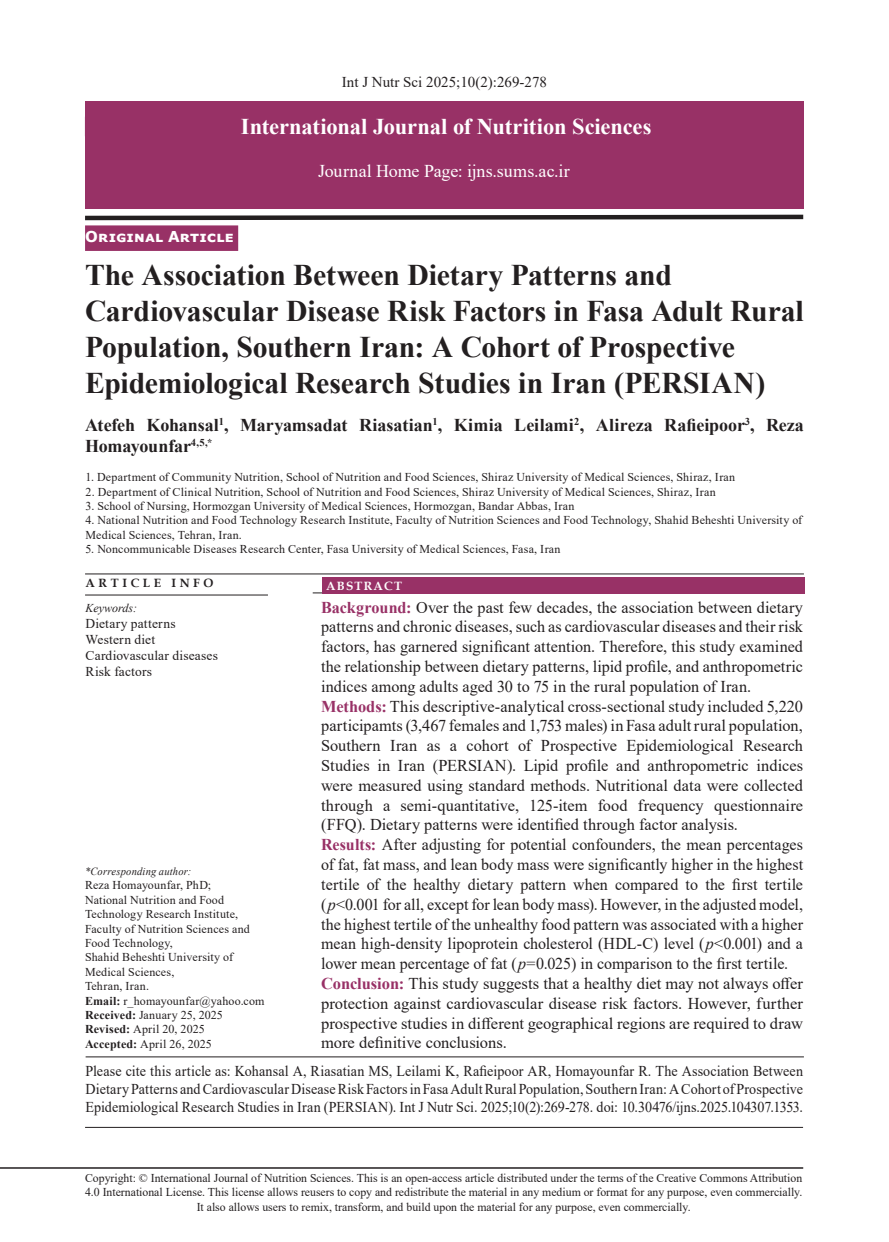
<style>
.page{position:relative;width:889px;height:1242px;background:#fff}
.page>*{position:absolute;margin:0;border:0;box-sizing:border-box;transform-origin:0 0}
.t1{font:700 30px/36px "Times New Roman";letter-spacing:-.005em;color:#231f20}
.t2{font:700 22.5px "Times New Roman";letter-spacing:-.005em;color:#fff}
.t3{font:700 18px/21px "Times New Roman";color:#231f20}
.t4{font:18px "Times New Roman";color:#fff}
.t5{font:16.5px/19.8px "Times New Roman";color:#231f20}
.t6{font:15px/18px "Times New Roman";color:#231f20;text-align:justify;scale:.94 1}
.t7{font:15px "Times New Roman";color:#231f20}
.t8{font:700 15px "Verdana";letter-spacing:.01em;color:#fff}
.t9{font:13.5px/16.2px "Times New Roman";letter-spacing:.015em;color:#231f20}
.t10{font:12px/14.4px "Times New Roman";letter-spacing:.005em;color:#231f20}
.t11{font:700 12px "Book Antiqua";letter-spacing:.3em;color:#231f20}
.t12{font:italic 12px "Times New Roman";color:#231f20}
.t13{font:700 12px "Book Antiqua";letter-spacing:.1em;color:#fff}
.t14{font:italic 10.95px "Times New Roman";letter-spacing:.015em;color:#231f20;scale:.96 1}
.s1{font-weight:700;color:#983166}
.s2{font-style:italic}
.s3{font-weight:700}
</style>
<div class="page">
<hr style="left:0;top:1167px;width:803px;height:1px;background:#231f20">
<hr style="left:85px;top:573px;width:719px;height:1px;background:#231f20">
<hr style="left:85px;top:594px;width:183px;height:1px;background:#231f20">
<div style="left:85px;top:225px;width:153px;height:26px;background:#983166"></div>
<hr style="left:313px;top:592px;width:491px;height:1px;background:#231f20">
<div style="left:322px;top:577px;width:482px;height:16px;background:#983166"></div>
<hr style="left:86px;top:1056px;width:718px;height:1px;background:#231f20">
<div style="left:85px;top:101px;width:718px;height:107px;background:#983166"></div>
<svg style="left:85px;top:214px;width:719px;height:7px"></svg>
<hr style="left:85px;top:1127px;width:718px;height:1px;background:#231f20">
<p class="t7" style="left:342px;top:71px;width:206px">Int J Nutr Sci 2025;10(2):269-278</p>
<h2 class="t2" style="left:241px;top:110px;width:412px">International Journal of Nutrition Sciences</h2>
<p class="t4" style="left:318px;top:158px;width:253px">Journal Home Page: ijns.sums.ac.ir</p>
<p class="t8" style="left:85px;top:226px;width:150px">Original Article</p>
<h1 class="t1" style="left:85px;top:255px;width:720px">The Association Between Dietary Patterns and Cardiovascular Disease Risk Factors in Fasa Adult Rural Population, Southern Iran: A Cohort of Prospective Epidemiological Research Studies in Iran (PERSIAN)</h1>
<p class="t3" style="left:85px;top:413px;width:720px">Atefeh Kohansal<sup>1</sup>, Maryamsadat Riasatian<sup>1</sup>, Kimia Leilami<sup>2</sup>, Alireza Rafieipoor<sup>3</sup>, Reza<br>Homayounfar<sup>4,5,*</sup></p>
<p class="t10" style="left:86px;top:469px;width:651px">1. Department of Community Nutrition, School of Nutrition and Food Sciences, Shiraz University of Medical Sciences, Shiraz, Iran</p>
<p class="t10" style="left:86px;top:484px;width:632px">2. Department of Clinical Nutrition, School of Nutrition and Food Sciences, Shiraz University of Medical Sciences, Shiraz, Iran</p>
<p class="t10" style="left:86px;top:498px;width:490px">3. School of Nursing, Hormozgan University of Medical Sciences, Hormozgan, Bandar Abbas, Iran</p>
<p class="t10" style="left:86px;top:513px;width:718px">4. National Nutrition and Food Technology Research Institute, Faculty of Nutrition Sciences and Food Technology, Shahid Beheshti University of<br>Medical Sciences, Tehran, Iran.</p>
<p class="t10" style="left:86px;top:541px;width:476px">5. Noncommunicable Diseases Research Center, Fasa University of Medical Sciences, Fasa, Iran</p>
<p class="t11" style="left:86px;top:575px;width:129px">ARTICLE INFO</p>
<p class="t13" style="left:326px;top:577px;width:77px">ABSTRACT</p>
<p class="t5" style="left:321px;top:596px;width:483px"><span class="s1">Background:</span> Over the past few decades, the association between dietary patterns and chronic diseases, such as cardiovascular diseases and their risk factors, has garnered significant attention. Therefore, this study examined the relationship between dietary patterns, lipid profile, and anthropometric indices among adults aged 30 to 75 in the rural population of Iran.<br><span class="s1">Methods:</span> This descriptive-analytical cross-sectional study included 5,220 participamts (3,467 females and 1,753 males) in Fasa adult rural population, Southern Iran as a cohort of Prospective Epidemiological Research Studies in Iran (PERSIAN). Lipid profile and anthropometric indices were measured using standard methods. Nutritional data were collected through a semi-quantitative, 125-item food frequency questionnaire (FFQ). Dietary patterns were identified through factor analysis.<br><span class="s1">Results:</span> After adjusting for potential confounders, the mean percentages of fat, fat mass, and lean body mass were significantly higher in the highest tertile of the healthy dietary pattern when compared to the first tertile (<span class="s2">p</span>&lt;0.001 for all, except for lean body mass). However, in the adjusted model, the highest tertile of the unhealthy food pattern was associated with a higher mean high-density lipoprotein cholesterol (HDL-C) level (<span class="s2">p</span>&lt;0.001) and a lower mean percentage of fat (<span class="s2">p</span>=0.025) in comparison to the first tertile.<br><span class="s1">Conclusion:</span> This study suggests that a healthy diet may not always offer protection against cardiovascular disease risk factors. However, further prospective studies in different geographical regions are required to draw more definitive conclusions.</p>
<p class="t12" style="left:86px;top:599px;width:53px">Keywords:</p>
<p class="t9" style="left:86px;top:615px;width:134px">Dietary patterns<br>Western diet<br>Cardiovascular diseases<br>Risk factors</p>
<p class="t14" style="left:85px;top:863px;width:112px">*Corresponding author:</p>
<p class="t10" style="left:85px;top:877px;width:181px">Reza Homayounfar, PhD;<br>National Nutrition and Food<br>Technology Research Institute,<br>Faculty of Nutrition Sciences and<br>Food Technology,<br>Shahid Beheshti University of<br>Medical Sciences,<br>Tehran, Iran.<br><span class="s3">Email:</span> r_homayounfar@yahoo.com<br><span class="s3">Received:</span> January 25, 2025<br><span class="s3">Revised:</span> April 20, 2025<br><span class="s3">Accepted:</span> April 26, 2025</p>
<p class="t6" style="left:86px;top:1061px;width:764px">Please cite this article as: Kohansal A, Riasatian MS, Leilami K, Rafieipoor AR, Homayounfar R. The Association Between Dietary Patterns and Cardiovascular Disease Risk Factors in Fasa Adult Rural Population, Southern Iran: A Cohort of Prospective Epidemiological Research Studies in Iran (PERSIAN). Int J Nutr Sci. 2025;10(2):269-278. doi: 10.30476/ijns.2025.104307.1353.</p>
<p class="t10" style="left:85px;top:1170px;width:719px;text-align:center">Copyright: © International Journal of Nutrition Sciences. This is an open-access article distributed under the terms of the Creative Commons Attribution<br>4.0 International License. This license allows reusers to copy and redistribute the material in any medium or format for any purpose, even commercially.<br>It also allows users to remix, transform, and build upon the material for any purpose, even commercially.</p>
</div>
